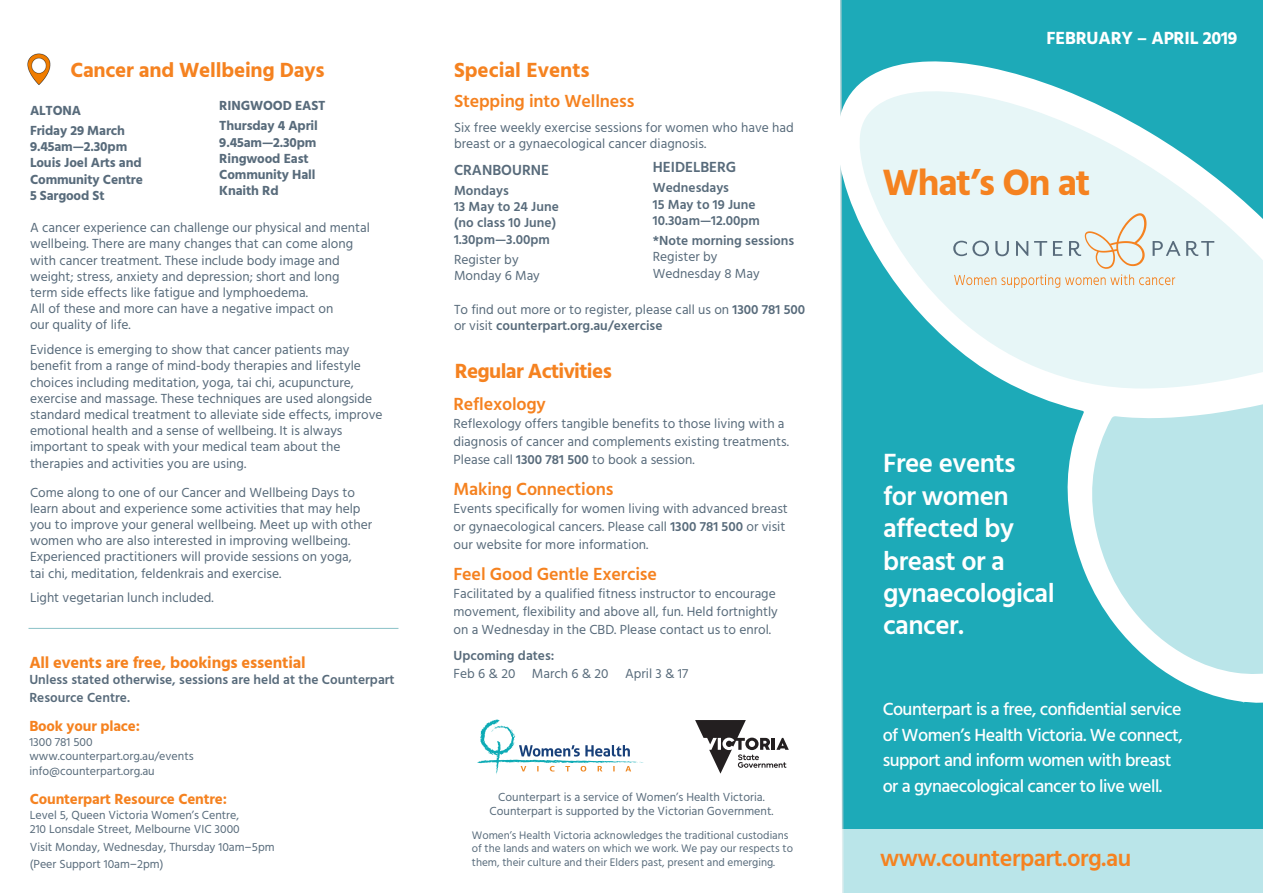
<style>
.page{position:relative;width:1263px;height:893px;background:#fff}
.page>*{position:absolute;margin:0;border:0;box-sizing:border-box;transform-origin:0 0}
.t1{font:700 37.5px "Hind";letter-spacing:-.03em;color:#f58220}
.intro{font:600 27px/32.4px "Hind";letter-spacing:-.02em;color:#fff}
.intro-2{font:600 24px "Hind";letter-spacing:-.02em;color:#f58220}
.event_title{font:700 21px "Hind";letter-spacing:-.01em;color:#f58220}
.event_title-2{font:700 21px "Hind";letter-spacing:-.03em;color:#f58220}
.t2{font:500 18px/25.5px "Hind";letter-spacing:-.03em;color:#fff}
.event_title-3{font:600 18px "Hind";letter-spacing:-.01em;color:#f58220}
.date{font:700 18px "Hind";letter-spacing:-.01em;color:#fff}
.event_title-4{font:700 16.5px "Hind";letter-spacing:-.01em;color:#f58220}
.event_title-5{font:700 15px "Hind";letter-spacing:-.01em;color:#f58220}
.text_8pts{font:600 15px "Hind";color:#586b7b}
.text_8pts-2{font:13.5px/16.2px "Hind";color:#586b7b}
.text{font:13.5px/18px "Hind";color:#586b7b}
.event_date_and_time{font:13.5px/16.2px "Hind";color:#586b7b}
.event_date_and_time-2{font:700 13.5px/16.2px "Hind";letter-spacing:-.01em;color:#586b7b}
.text_8pts-3{font:600 13.5px/16.2px "Hind";color:#586b7b}
.contact_details{font:600 13.5px/18px "Hind";color:#586b7b}
.text_8pts-4{font:12px/14.4px "Hind";color:#586b7b}
.small_text{font:12px "Hind";color:#586b7b}
.text-2{font:11.25px/13.5px "Hind";color:#586b7b}
.s1{font-size:13.5px}
.s2{font-weight:600}
</style>
<div class="page">
<div style="left:841px;top:704px;width:422px;height:125px;background:#1daab8"></div>
<svg style="left:477px;top:719px;width:167px;height:55px"></svg>
<svg style="left:695px;top:720px;width:94px;height:54px"></svg>
<hr style="left:29px;top:628px;width:369px;height:1px;background:#8ac1c7">
<div style="left:822px;top:829px;width:441px;height:64px;background:#bae5e9"></div>
<svg style="left:840px;top:0;width:423px;height:704px;background:#85d0d7"></svg>
<img style="left:27px;top:54px;width:24px;height:31px">
<p class="event_title" style="left:70px;top:58px;width:256px">Cancer and Wellbeing Days</p>
<p class="event_date_and_time-2" style="left:30px;top:102px;width:53px">ALTONA</p>
<p class="event_date_and_time-2" style="left:30px;top:122px;width:114px">Friday 29 March<br>9.45am—2.30pm<br>Louis Joel Arts and<br>Community Centre</p>
<p class="event_date_and_time-2" style="left:30px;top:187px;width:76px">5 Sargood St</p>
<p class="event_date_and_time" style="left:30px;top:220px;width:341px">A cancer experience can challenge our physical and mental wellbeing. There are many changes that can come along with cancer treatment. These include body image and weight; stress, anxiety and depression; short and long term side effects like fatigue and lymphoedema.<br>All of these and more can have a negative impact on<br>our quality of life.</p>
<p class="text_8pts-2" style="left:30px;top:342px;width:354px">Evidence is emerging to show that cancer patients may benefit from a range of mind-body therapies and lifestyle choices including meditation, yoga, tai chi, acupuncture, exercise and massage. These techniques are used alongside standard medical treatment to alleviate side effects, improve emotional health and a sense of wellbeing. It is always important to speak with your medical team about the therapies and activities you are using.</p>
<p class="text_8pts-2" style="left:30px;top:485px;width:344px">Come along to one of our Cancer and Wellbeing Days to learn about and experience some activities that may help you to improve your general wellbeing. Meet up with other women who are also interested in improving wellbeing.<br>Experienced practitioners will provide sessions on yoga,<br>tai chi, meditation, feldenkrais and exercise.</p>
<p class="text_8pts-2" style="left:30px;top:590px;width:185px">Light vegetarian lunch included.</p>
<p class="event_date_and_time-2" style="left:219px;top:97px;width:108px">RINGWOOD EAST</p>
<p class="event_date_and_time-2" style="left:219px;top:118px;width:100px">Thursday 4 April<br>9.45am—2.30pm<br>Ringwood East<br>Community Hall</p>
<p class="event_date_and_time-2" style="left:219px;top:182px;width:61px">Knaith Rd</p>
<p class="event_title-4" style="left:29px;top:652px;width:278px">All events are free, bookings essential</p>
<p class="contact_details" style="left:29px;top:671px;width:367px">Unless stated otherwise, sessions are held at the Counterpart<br>Resource Centre.</p>
<p class="event_title-5" style="left:29px;top:717px;width:112px">Book your place:</p>
<p class="text_8pts-4" style="left:29px;top:735px;width:166px">1300 781 500 www.counterpart.org.au/events info@counterpart.org.au</p>
<p class="event_title-5" style="left:30px;top:790px;width:199px">Counterpart Resource Centre:</p>
<p class="text_8pts-4" style="left:30px;top:808px;width:211px">Level 5, Queen Victoria Women’s Centre,<br>210 Lonsdale Street, Melbourne VIC 3000</p>
<p class="text_8pts-4" style="left:30px;top:840px;width:246px;line-height:16.2px">Visit Monday, Wednesday, Thursday 10am<span class="s1">–</span>5pm (Peer Support 10am<span class="s1">–</span>2pm)</p>
<p class="event_title" style="left:454px;top:58px;width:137px">Special Events</p>
<p class="event_title-3" style="left:454px;top:89px;width:182px">Stepping into Wellness</p>
<p class="text_8pts-2" style="left:454px;top:120px;width:341px">Six free weekly exercise sessions for women who have had breast or a gynaecological cancer diagnosis.</p>
<p class="text_8pts" style="left:454px;top:159px;width:97px">CRANBOURNE</p>
<p class="text_8pts-3" style="left:454px;top:183px;width:106px">Mondays<br>13 May to 24 June (no class 10 June)<br>1.30pm—3.00pm</p>
<p class="text_8pts-2" style="left:454px;top:252px;width:87px">Register by<br>Monday 6 May</p>
<p class="text_8pts-2" style="left:454px;top:302px;width:353px">To find out more or to register, please call us on <span class="s2">1300 781 500 </span>or visit <span class="s2">counterpart.org.au/exercise</span></p>
<p class="text_8pts" style="left:653px;top:156px;width:85px">HEIDELBERG</p>
<p class="text_8pts-3" style="left:653px;top:181px;width:104px">Wednesdays<br>15 May to 19 June</p>
<p class="text_8pts-3" style="left:653px;top:213px;width:109px">10.30am—12.00pm</p>
<p class="text_8pts-2" style="left:653px;top:233px;width:143px"><span class="s2">*Note morning sessions<br></span>Register by<br>Wednesday 8 May</p>
<p class="event_title-2" style="left:455px;top:359px;width:159px">Regular Activities</p>
<p class="event_title-3" style="left:453px;top:391px;width:94px">Reflexology</p>
<p class="text" style="left:453px;top:415px;width:337px">Reflexology offers tangible benefits to those living with a diagnosis of cancer and complements existing treatments.<br>Please call <span class="s2">1300 781 500</span> to book a session.</p>
<p class="event_title-3" style="left:453px;top:476px;width:161px">Making Connections</p>
<p class="text" style="left:453px;top:500px;width:336px">Events specifically for women living with advanced breast or gynaecological cancers. Please call <span class="s2">1300 781 500</span> or visit our website for more information.</p>
<p class="event_title-3" style="left:453px;top:561px;width:205px">Feel Good Gentle Exercise</p>
<p class="text" style="left:453px;top:585px;width:326px">Facilitated by a qualified fitness instructor to encourage movement, flexibility and above all, fun. Held fortnightly on a Wednesday in the CBD. Please contact us to enrol.</p>
<p class="text" style="left:453px;top:647px;width:236px"><span class="s2">Upcoming dates:<br></span>Feb 6 &amp; 20 March 6 &amp; 20 April 3 &amp; 17</p>
<p class="small_text" style="left:498px;top:788px;width:268px">Counterpart is a service of Women’s Health Victoria.</p>
<p class="small_text" style="left:490px;top:803px;width:285px">Counterpart is supported by the Victorian Government.</p>
<p class="text-2" style="left:472px;top:829px;width:323px">Women’s Health Victoria acknowledges the traditional custodians of the lands and waters on which we work. We pay our respects to them, their culture and their Elders past, present and emerging.</p>
<p class="date" style="left:1046px;top:28px;width:192px">FEBRUARY – APRIL 2019</p>
<p class="t1" style="left:882px;top:160px;width:209px">What’s On at</p>
<p class="intro" style="left:883px;top:449px;width:173px">Free events for women affected by breast or a gynaecological cancer.</p>
<p class="t2" style="left:883px;top:697px;width:302px">Counterpart is a free, confidential service of Women’s Health Victoria. We connect, support and inform women with breast or a gynaecological cancer to live well.</p>
<p class="intro-2" style="left:880px;top:841px;width:253px">www.counterpart.org.au</p>
</div>
